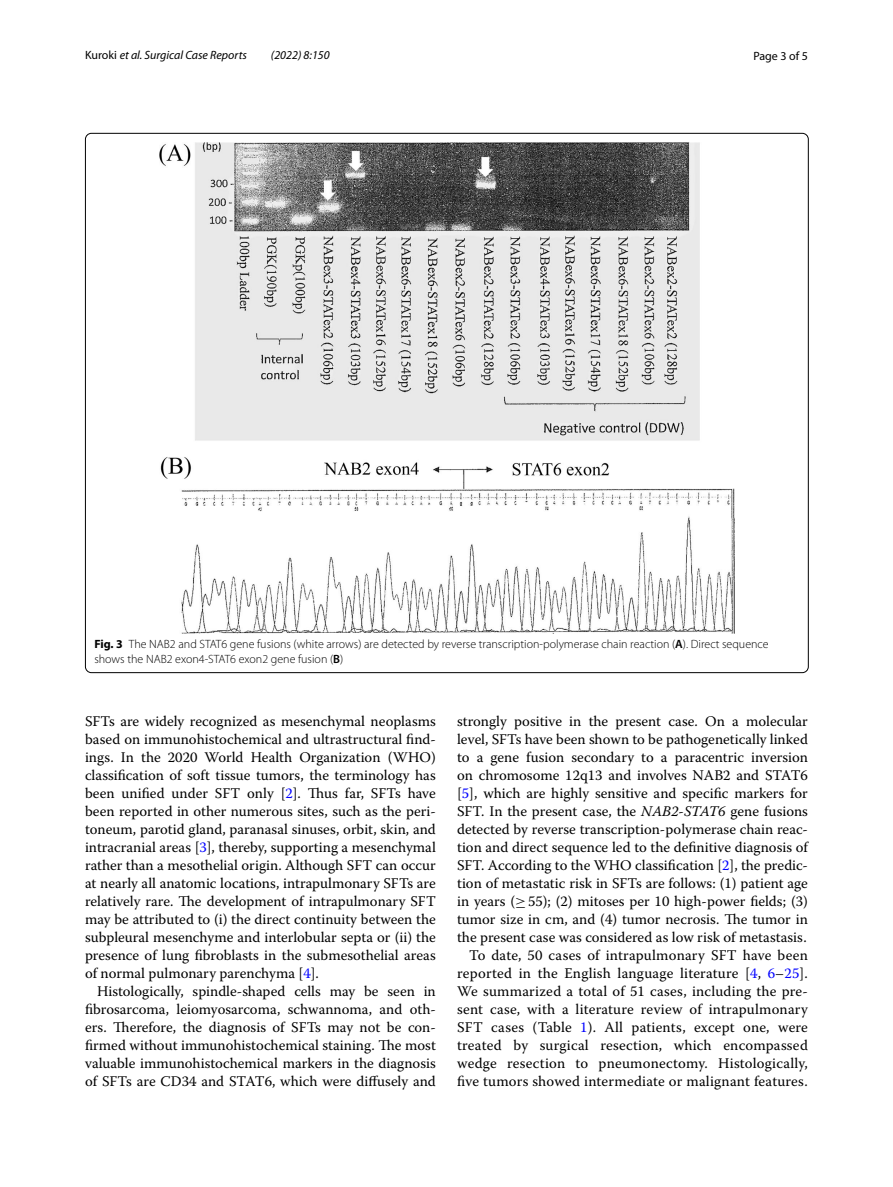
<style>
.page{position:relative;width:893px;height:1187px;background:#fff}
.page>*{position:absolute;margin:0;border:0;box-sizing:border-box;transform-origin:0 0}
.t1{font:14.7px/18px "Warnock Pro";letter-spacing:.005em;color:#000;text-align:justify}
.t2{font:300 12px/15px "Myriad Pro";color:#000}
.t3{font:italic 12px "Myriad Pro";color:#000}
.t4{font:12px "Myriad Pro";color:#000}
.s1{font-style:normal}
.s2{font-weight:700}
.s3{font-weight:600}
.s4{color:#00f}
.s5{font-style:italic}
.s6{font-family:"MTSY"}
</style>
<div class="page">
<img style="left:160px;top:142px;width:574px;height:491px">
<p class="t3" style="left:85px;top:48px;width:163px"><span class="s1">Kuroki</span> et al. Surgical Case Reports</p>
<p class="t3" style="left:271px;top:48px;width:60px">(2022) 8:150</p>
<p class="t4" style="left:753px;top:48px;width:56px">Page 3 of 5</p>
<p class="t2" style="left:94px;top:637px;width:676px"><span class="s2">Fig. 3</span> The NAB2 and STAT6 gene fusions (white arrows) are detected by reverse transcription-polymerase chain reaction (<span class="s3">A</span>). Direct sequence shows the NAB2 exon4-STAT6 exon2 gene fusion (<span class="s3">B</span>)</p>
<p class="t1" style="left:85px;top:711px;width:352px">SFTs are widely recognized as mesenchymal neoplasms based on immunohistochemical and ultrastructural find&shy;ings. In the 2020 World Health Organization (WHO) classification of soft tissue tumors, the terminology has been unified under SFT only [<span class="s4">2</span>]. Thus far, SFTs have been reported in other numerous sites, such as the peri&shy;toneum, parotid gland, paranasal sinuses, orbit, skin, and intracranial areas [<span class="s4">3</span>], thereby, supporting a mesenchymal rather than a mesothelial origin. Although SFT can occur at nearly all anatomic locations, intrapulmonary SFTs are relatively rare. The development of intrapulmonary SFT may be attributed to (i) the direct continuity between the subpleural mesenchyme and interlobular septa or (ii) the presence of lung fibroblasts in the submesothelial areas of normal pulmonary parenchyma [<span class="s4">4</span>].</p>
<p class="t1" style="left:85px;top:981px;width:352px;text-indent:12px">Histologically, spindle-shaped cells may be seen in fibrosarcoma, leiomyosarcoma, schwannoma, and oth&shy;ers. Therefore, the diagnosis of SFTs may not be con&shy;firmed without immunohistochemical staining. The most valuable immunohistochemical markers in the diagnosis of SFTs are CD34 and STAT6, which were diffusely and</p>
<p class="t1" style="left:457px;top:711px;width:352px;text-align:right">strongly positive in the present case. On a molecular level, SFTs have been shown to be pathogenetically linked to a gene fusion secondary to a paracentric inversion on chromosome 12q13 and involves NAB2 and STAT6 [<span class="s4">5</span>], which are highly sensitive and specific markers for SFT. In the present case, the <span class="s5">NAB2</span>-<span class="s5">STAT6</span> gene fusions detected by reverse transcription-polymerase chain reac&shy;tion and direct sequence led to the definitive diagnosis of SFT. According to the WHO classification [<span class="s4">2</span>], the predic&shy;tion of metastatic risk in SFTs are follows: (1) patient age in years (<span class="s6">≥</span>55); (2) mitoses per 10 high-power fields; (3) tumor size in cm, and (4) tumor necrosis. The tumor in the present case was considered as low risk of metastasis.<br>To date, 50 cases of intrapulmonary SFT have been reported in the English language literature [<span class="s4">4</span>, <span class="s4">6</span>–<span class="s4">25</span>].<br>We summarized a total of 51 cases, including the pre&shy;sent case, with a literature review of intrapulmonary SFT cases (Table <span class="s4">1</span>). All patients, except one, were treated by surgical resection, which encompassed wedge resection to pneumonectomy. Histologically, five tumors showed intermediate or malignant features.</p>
</div>
